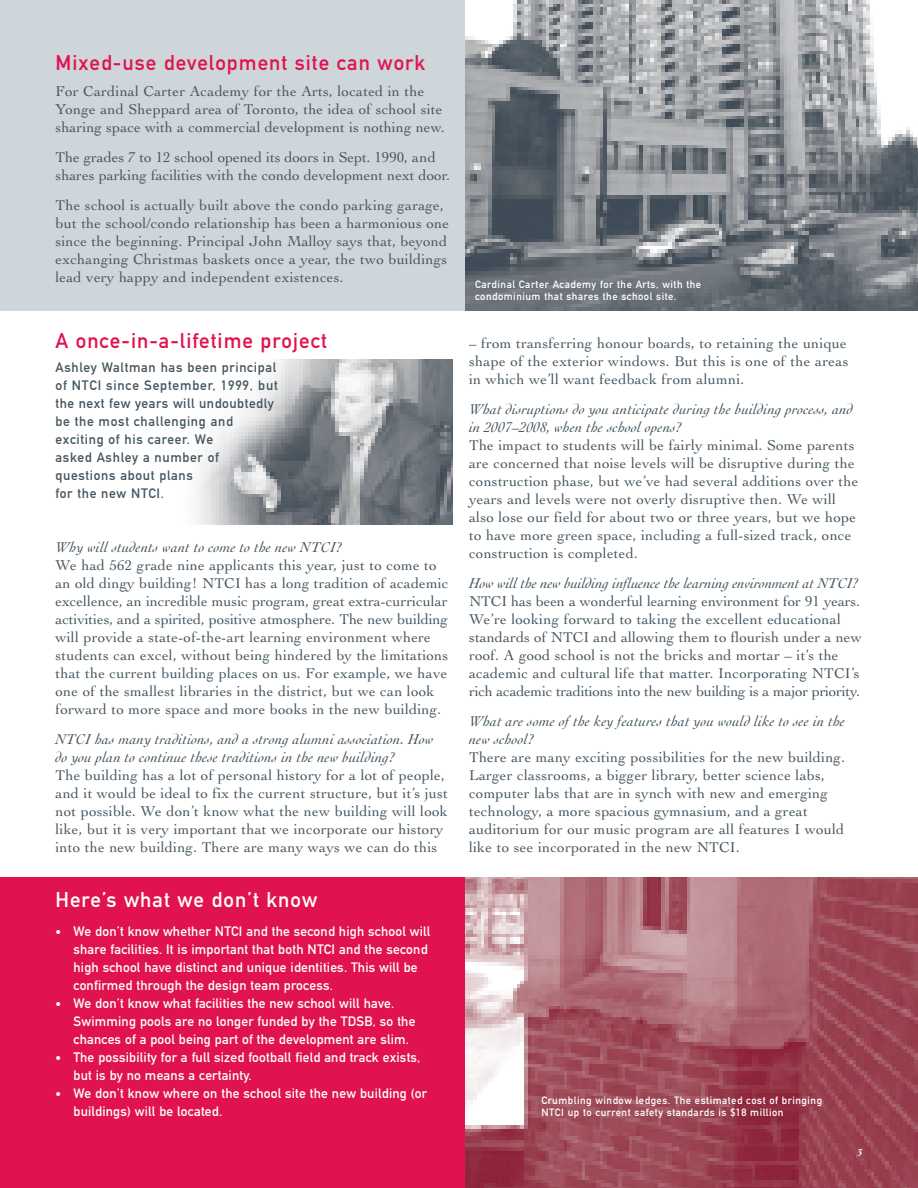
<style>
.page{position:relative;width:918px;height:1188px;background:#fff}
.page>*{position:absolute;margin:0;border:0;box-sizing:border-box;transform-origin:0 0}
.t1{font:21px "DIN Mittelschrift";letter-spacing:.05em;color:#e1134f}
.t2{font:21px "DIN Mittelschrift";letter-spacing:.05em;color:#fff}
.t3{font:15px/18px "Cochin";letter-spacing:.015em;color:#455560}
.t4{font:italic 15px/18px "Cochin";letter-spacing:.015em;color:#455560}
.t5{font:italic 15px "Cochin";letter-spacing:-.005em;color:#455560}
.t6{font:13.5px/18px "DIN Mittelschrift";letter-spacing:.015em;color:#fff}
.t7{font:13.5px/18px "DIN Mittelschrift";letter-spacing:.05em;color:#455560}
.t8{font:10.5px/12px "DIN Mittelschrift";letter-spacing:.05em;color:#fff}
.t9{font:italic 700 10.5px "Cochin";color:#fff}
.s1{font-size:11.25px}
</style>
<div class="page">
<div style="left:0;top:878px;width:918px;height:310px;background:#e1134f"></div>
<div style="left:0;top:0;width:918px;height:310px;background:#ced6dc"></div>
<img style="left:466px;top:878px;width:452px;height:310px">
<img style="left:466px;top:0;width:452px;height:310px">
<img style="left:198px;top:359px;width:254px;height:165px">
<h1 class="t1" style="left:56px;top:55px;width:371px">Mixed-use development site can work</h1>
<p class="t3" style="left:56px;top:83px;width:391px">For Cardinal Carter Academy for the Arts, located in the<br>Yonge and Sheppard area of Toronto, the idea of school site sharing space with a commercial development is nothing new.</p>
<p class="t3" style="left:56px;top:149px;width:396px">The grades 7 to 12 school opened its doors in Sept. 1990, and shares parking facilities with the condo development next door.</p>
<p class="t3" style="left:56px;top:197px;width:395px">The school is actually built above the condo parking garage, but the school/condo relationship has been a harmonious one since the beginning. Principal John Malloy says that, beyond exchanging Christmas baskets once a year, the two buildings lead very happy and independent existences.</p>
<h1 class="t1" style="left:56px;top:333px;width:273px">A once-in-a-lifetime project</h1>
<p class="t7" style="left:56px;top:360px;width:224px">Ashley Waltman has been principal of NTCI since September, 1999, but the next few years will undoubtedly be the most challenging and exciting of his career. We<br>asked Ashley a number of questions about plans<br>for the new NTCI.</p>
<p class="t4" style="left:56px;top:539px;width:288px">Why will students want to come to the new NTCI?</p>
<p class="t3" style="left:56px;top:557px;width:395px">We had 562 grade nine applicants this year, just to come to an old dingy building! NTCI has a long tradition of academic excellence, an incredible music program, great extra-curricular activities, and a spirited, positive atmosphere. The new building will provide a state-of-the-art learning environment where students can excel, without being hindered by the limitations that the current building places on us. For example, we have one of the smallest libraries in the district, but we can look forward to more space and more books in the new building.</p>
<p class="t4" style="left:56px;top:731px;width:380px">NTCI has many traditions, and a strong alumni association. How do you plan to continue these traditions in the new building?</p>
<p class="t3" style="left:56px;top:767px;width:394px">The building has a lot of personal history for a lot of people, and it would be ideal to fix the current structure, but it’s just not possible. We don’t know what the new building will look like, but it is very important that we incorporate our history into the new building. There are many ways we can do this</p>
<h1 class="t2" style="left:56px;top:892px;width:263px">Here’s what we don’t know</h1>
<p class="t6" style="left:73px;top:924px;width:358px;text-indent:-18px"><span class="s1">•</span> We don’t know whether NTCI and the second high school will share facilities. It is important that both NTCI and the second high school have distinct and unique identities. This will be confirmed through the design team process.</p>
<p class="t6" style="left:73px;top:996px;width:344px;text-indent:-18px"><span class="s1">•</span> We don’t know what facilities the new school will have.<br>Swimming pools are no longer funded by the TDSB, so the chances of a pool being part of the development are slim.</p>
<p class="t6" style="left:74px;top:1050px;width:349px;text-indent:-18px"><span class="s1">•</span> The possibility for a full sized football field and track exists, but is by no means a certainty.</p>
<p class="t6" style="left:73px;top:1086px;width:355px;text-indent:-18px"><span class="s1">•</span> We don’t know where on the school site the new building (or buildings) will be located.</p>
<p class="t8" style="left:475px;top:279px;width:228px">Cardinal Carter Academy for the Arts, with the condominium that shares the school site.</p>
<p class="t3" style="left:469px;top:335px;width:381px;text-align:justify">– from transferring honour boards, to retaining the unique shape of the exterior windows. But this is one of the areas in which we’ll want feedback from alumni.</p>
<p class="t4" style="left:469px;top:401px;width:385px">What disruptions do you anticipate during the building process, and in 2007–2008, when the school opens?</p>
<p class="t3" style="left:469px;top:437px;width:391px">The impact to students will be fairly minimal. Some parents are concerned that noise levels will be disruptive during the construction phase, but we’ve had several additions over the years and levels were not overly disruptive then. We will also lose our field for about two or three years, but we hope to have more green space, including a full-sized track, once construction is completed.</p>
<p class="t5" style="left:469px;top:577px;width:391px">How will the new building influence the learning environment at NTCI?</p>
<p class="t3" style="left:469px;top:593px;width:394px">NTCI has been a wonderful learning environment for 91 years.<br>We’re looking forward to taking the excellent educational standards of NTCI and allowing them to flourish under a new roof. A good school is not the bricks and mortar – it’s the academic and cultural life that matter. Incorporating NTCI’s rich academic traditions into the new building is a major priority.</p>
<p class="t4" style="left:469px;top:713px;width:378px">What are some of the key features that you would like to see in the new school?</p>
<p class="t3" style="left:469px;top:749px;width:378px">There are many exciting possibilities for the new building.<br>Larger classrooms, a bigger library, better science labs, computer labs that are in synch with new and emerging technology, a more spacious gymnasium, and a great auditorium for our music program are all features I would like to see incorporated in the new NTCI.</p>
<p class="t8" style="left:542px;top:1095px;width:282px">Crumbling window ledges. The estimated cost of bringing<br>NTCI up to current safety standards is $18 million</p>
<p class="t9" style="left:857px;top:1149px;width:7px">3</p>
</div>
